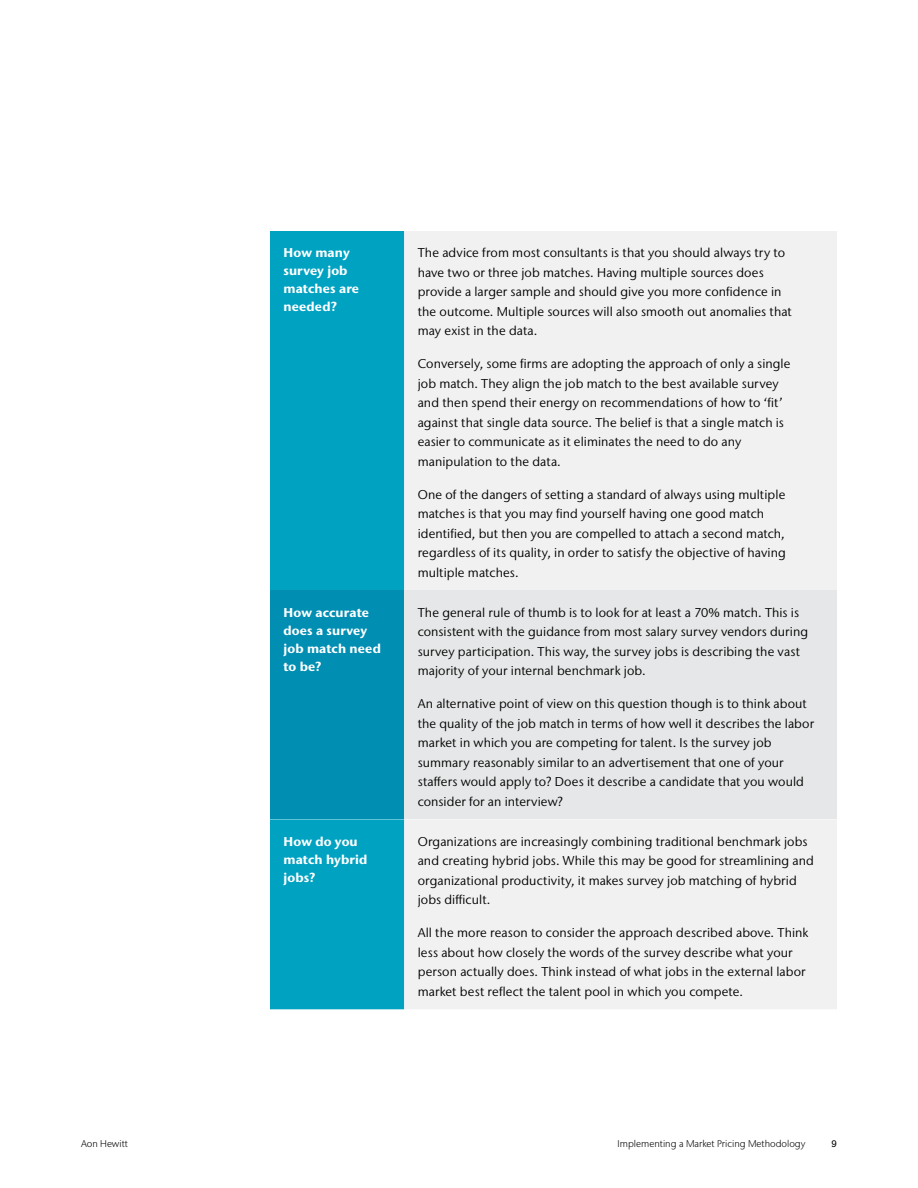
<style>
.page{position:relative;width:918px;height:1188px;background:#fff}
.page>*{position:absolute;margin:0;border:0;box-sizing:border-box;transform-origin:0 0}
.t1{font:12.75px/19.5px "Stone Sans IIITC Pro";letter-spacing:.01em;color:#000}
.t2{font:700 12.75px/18px "Stone Sans IIITC Pro";letter-spacing:.01em;color:#fff}
.t3{font:300 9.75px "Stone Sans IIITC Pro";color:#000}
.t4{font:500 9.75px "Prelo Slab";color:#000}
</style>
<div class="page">
<div style="left:270px;top:231px;width:134px;height:778px;background:#00a2c2"></div>
<div style="left:404px;top:231px;width:433px;height:778px;background:#f1f1f2"></div>
<div style="left:270px;top:590px;width:134px;height:229px;background:#008eb3"></div>
<div style="left:404px;top:590px;width:433px;height:229px;background:#e6e7e8"></div>
<p class="t2" style="left:284px;top:244px;width:77px">How many survey job matches are needed?</p>
<p class="t1" style="left:418px;top:243px;width:376px">The advice from most consultants is that you should always try to have two or three job matches. Having multiple sources does provide a larger sample and should give you more confidence in the outcome. Multiple sources will also smooth out anomalies that may exist in the data.</p>
<p class="t1" style="left:418px;top:354px;width:374px">Conversely, some firms are adopting the approach of only a single job match. They align the job match to the best available survey and then spend their energy on recommendations of how to ‘fit’ against that single data source. The belief is that a single match is easier to communicate as it eliminates the need to do any manipulation to the data.</p>
<p class="t1" style="left:418px;top:485px;width:369px">One of the dangers of setting a standard of always using multiple matches is that you may find yourself having one good match identified, but then you are compelled to attach a second match, regardless of its quality, in order to satisfy the objective of having multiple matches.</p>
<p class="t2" style="left:284px;top:603px;width:99px">How accurate does a survey job match need to be?</p>
<p class="t1" style="left:418px;top:603px;width:392px">The general rule of thumb is to look for at least a 70% match. This is consistent with the guidance from most salary survey vendors during survey participation. This way, the survey jobs is describing the vast majority of your internal benchmark job.</p>
<p class="t1" style="left:418px;top:694px;width:398px">An alternative point of view on this question though is to think about the quality of the job match in terms of how well it describes the labor market in which you are competing for talent. Is the survey job summary reasonably similar to an advertisement that one of your staffers would apply to? Does it describe a candidate that you would consider for an interview?</p>
<p class="t2" style="left:284px;top:832px;width:85px">How do you match hybrid jobs?</p>
<p class="t1" style="left:418px;top:831px;width:398px">Organizations are increasingly combining traditional benchmark jobs and creating hybrid jobs. While this may be good for streamlining and organizational productivity, it makes survey job matching of hybrid jobs difficult.</p>
<p class="t1" style="left:418px;top:923px;width:392px">All the more reason to consider the approach described above. Think less about how closely the words of the survey describe what your person actually does. Think instead of what jobs in the external labor market best reflect the talent pool in which you compete.</p>
<p class="t3" style="left:81px;top:1138px;width:49px">Aon Hewitt</p>
<p class="t3" style="left:618px;top:1138px;width:189px">Implementing a Market Pricing Methodology</p>
<p class="t4" style="left:832px;top:1138px;width:7px">9</p>
</div>
